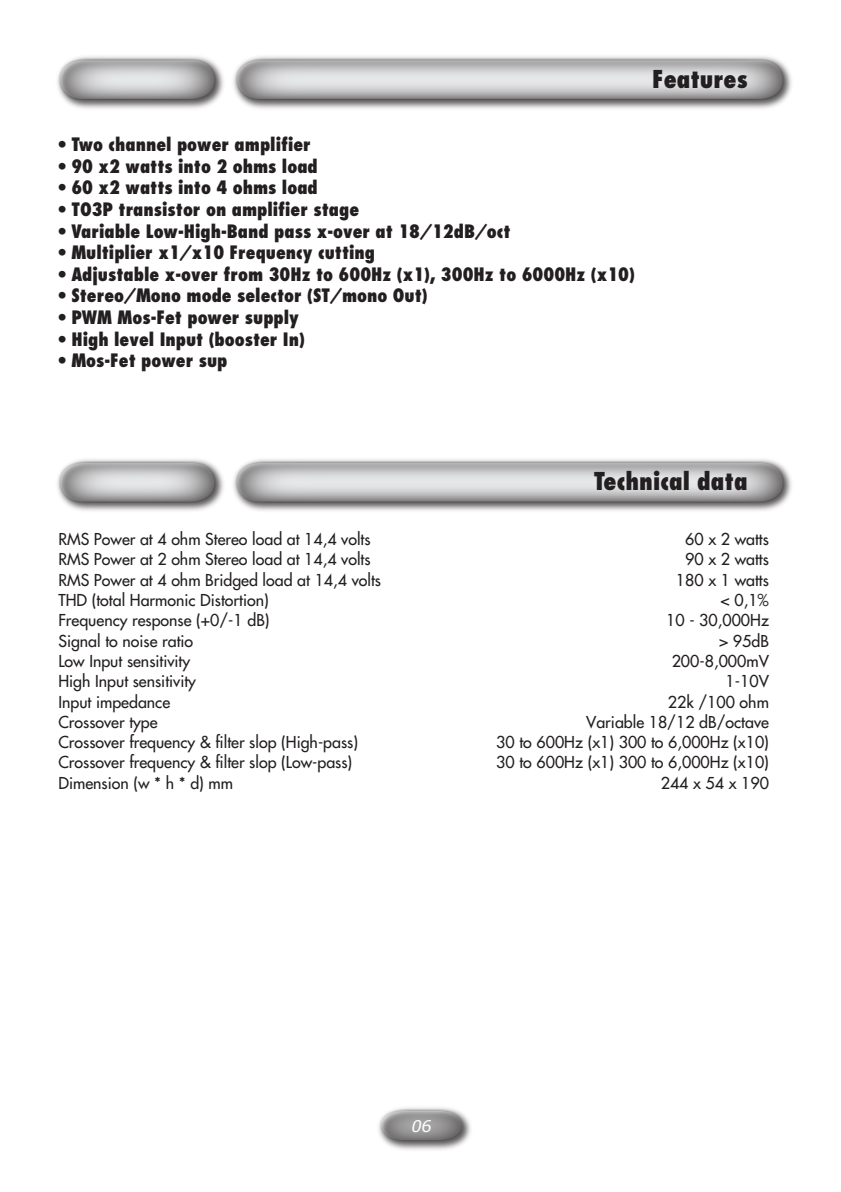
<style>
.page{position:relative;width:841px;height:1192px;background:#fff}
.page>*{position:absolute;margin:0;border:0;box-sizing:border-box;transform-origin:0 0}
.t1{font:800 condensed 24px "Futura";color:#231f20}
.t2{font:800 condensed 18px "Futura";color:#231f20}
.t3{font:16px "Futura";color:#231f20}
.t4{font:italic 16px "Verdana";color:#fff}
</style>
<div class="page">
<div style="left:375px;top:1104px;width:98px;height:48px;background:#231f20;opacity:.75"></div>
<svg style="left:378px;top:1108px;width:86px;height:33px;background:#9e9d9e"></svg>
<div style="left:231px;top:54px;width:563px;height:57px;background:#231f20;opacity:.75"></div>
<svg style="left:234px;top:57px;width:551px;height:43px;background:#c0c0c1"></svg>
<div style="left:54px;top:54px;width:172px;height:57px;background:#231f20;opacity:.75"></div>
<svg style="left:57px;top:57px;width:160px;height:43px;background:#b7b7b8"></svg>
<div style="left:231px;top:456px;width:563px;height:58px;background:#231f20;opacity:.75"></div>
<svg style="left:234px;top:460px;width:551px;height:42px;background:#c1c0c2"></svg>
<div style="left:54px;top:456px;width:172px;height:58px;background:#231f20;opacity:.75"></div>
<svg style="left:57px;top:460px;width:160px;height:42px;background:#b8b7b8"></svg>
<h1 class="t1" style="left:652px;top:63px;width:97px">Features</h1>
<p class="t2" style="left:58px;top:133px;width:254px">• Two channel power amplifier</p>
<p class="t2" style="left:58px;top:154px;width:261px">• 90 x2 watts into 2 ohms load</p>
<p class="t2" style="left:58px;top:176px;width:261px">• 60 x2 watts into 4 ohms load</p>
<p class="t2" style="left:58px;top:198px;width:302px">• TO3P transistor on amplifier stage</p>
<p class="t2" style="left:58px;top:219px;width:453px">• Variable Low-High-Band pass x-over at 18/12dB/oct</p>
<p class="t2" style="left:58px;top:241px;width:318px">• Multiplier x1/x10 Frequency cutting</p>
<p class="t2" style="left:58px;top:262px;width:578px">• Adjustable x-over from 30Hz to 600Hz (x1), 300Hz to 6000Hz (x10)</p>
<p class="t2" style="left:58px;top:284px;width:370px">• Stereo/Mono mode selector (ST/mono Out)</p>
<p class="t2" style="left:58px;top:306px;width:242px">• PWM Mos-Fet power supply</p>
<p class="t2" style="left:58px;top:327px;width:248px">• High level Input (booster In)</p>
<p class="t2" style="left:58px;top:349px;width:170px">• Mos-Fet power sup</p>
<h1 class="t1" style="left:593px;top:466px;width:155px">Technical data</h1>
<p class="t3" style="left:58px;top:529px;width:313px">RMS Power at 4 ohm Stereo load at 14,4 volts</p>
<p class="t3" style="left:685px;top:529px;width:85px">60 x 2 watts</p>
<p class="t3" style="left:58px;top:549px;width:313px">RMS Power at 2 ohm Stereo load at 14,4 volts</p>
<p class="t3" style="left:685px;top:549px;width:85px">90 x 2 watts</p>
<p class="t3" style="left:58px;top:569px;width:324px">RMS Power at 4 ohm Bridged load at 14,4 volts</p>
<p class="t3" style="left:675px;top:569px;width:94px">180 x 1 watts</p>
<p class="t3" style="left:58px;top:589px;width:212px">THD (total Harmonic Distortion)</p>
<p class="t3" style="left:720px;top:589px;width:50px">&lt; 0,1%</p>
<p class="t3" style="left:58px;top:610px;width:213px">Frequency response (+0/-1 dB)</p>
<p class="t3" style="left:666px;top:610px;width:104px">10 - 30,000Hz</p>
<p class="t3" style="left:58px;top:630px;width:136px">Signal to noise ratio</p>
<p class="t3" style="left:719px;top:630px;width:51px">&gt; 95dB</p>
<p class="t3" style="left:58px;top:650px;width:133px">Low Input sensitivity</p>
<p class="t3" style="left:671px;top:650px;width:99px">200-8,000mV</p>
<p class="t3" style="left:58px;top:671px;width:139px">High Input sensitivity</p>
<p class="t3" style="left:725px;top:671px;width:45px">1-10V</p>
<p class="t3" style="left:58px;top:691px;width:113px">Input impedance</p>
<p class="t3" style="left:667px;top:691px;width:102px">22k /100 ohm</p>
<p class="t3" style="left:58px;top:711px;width:101px">Crossover type</p>
<p class="t3" style="left:586px;top:711px;width:184px">Variable 18/12 dB/octave</p>
<p class="t3" style="left:58px;top:732px;width:301px">Crossover frequency &amp; filter slop (High-pass)</p>
<p class="t3" style="left:496px;top:732px;width:274px">30 to 600Hz (x1) 300 to 6,000Hz (x10)</p>
<p class="t3" style="left:58px;top:752px;width:295px">Crossover frequency &amp; filter slop (Low-pass)</p>
<p class="t3" style="left:496px;top:752px;width:274px">30 to 600Hz (x1) 300 to 6,000Hz (x10)</p>
<p class="t3" style="left:58px;top:772px;width:176px">Dimension (w * h * d) mm</p>
<p class="t3" style="left:660px;top:772px;width:110px">244 x 54 x 190</p>
<p class="t4" style="left:411px;top:1116px;width:22px">06</p>
</div>
